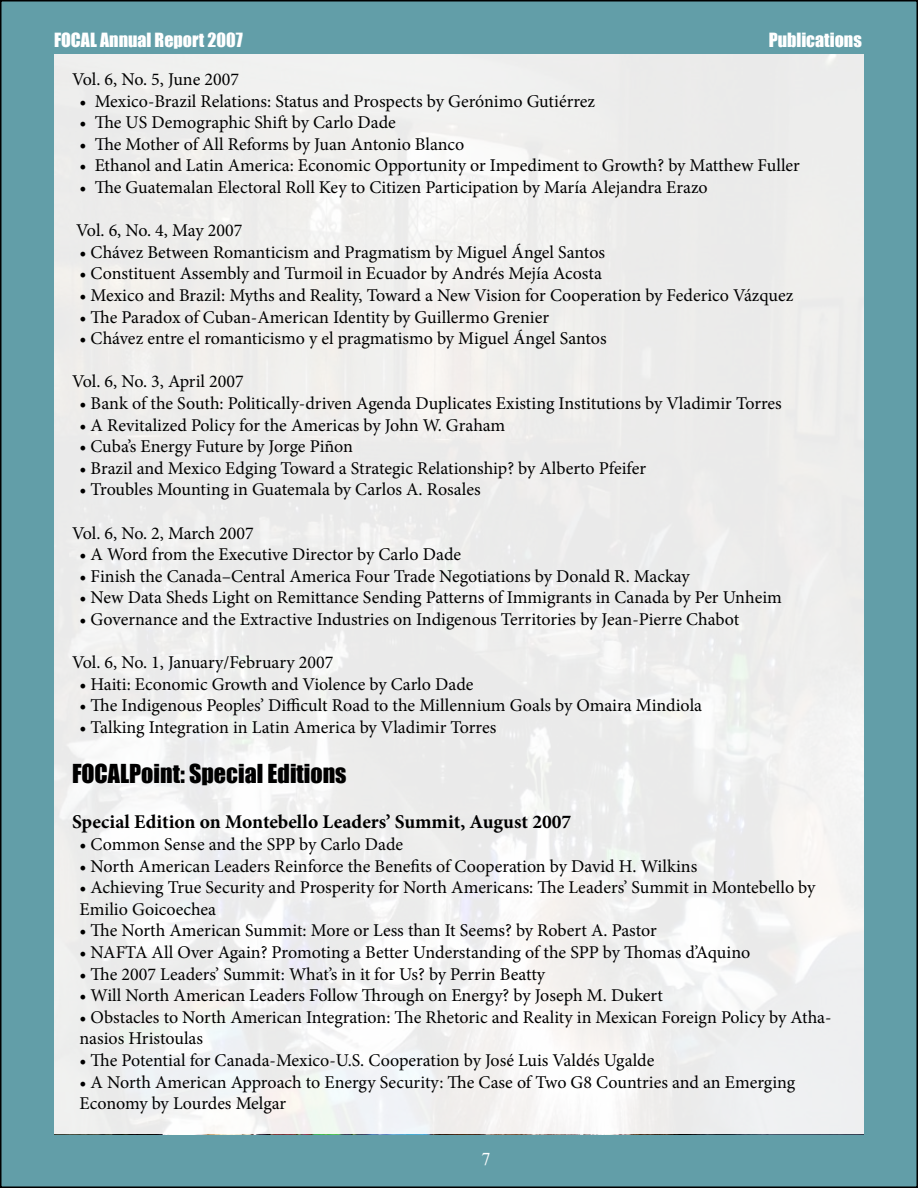
<style>
.page{position:relative;width:918px;height:1188px;background:#fff}
.page>*{position:absolute;margin:0;border:0;box-sizing:border-box;transform-origin:0 0}
.t1{font:24px "Impact";color:#000}
.t2{font:700 19.5px "Minion Pro";color:#000}
.t3{font:18px/21.6px "Minion Pro";color:#000}
.t4{font:18px "Impact";color:#fff}
.t5{font:18px "Times New Roman";color:#fff}
</style>
<div class="page">
<div style="left:1px;top:1px;width:916px;height:1186px;background:#629ea8"></div>
<div style="left:54px;top:54px;width:810px;height:1080px;background:linear-gradient(to bottom,#edeceb,#f1f2f2)"></div>
<p class="t4" style="left:54px;top:26px;width:190px">FOCAL Annual Report 2007</p>
<p class="t4" style="left:769px;top:26px;width:95px">Publications</p>
<p class="t3" style="left:72px;top:69px;width:169px">Vol. 6, No. 5, June 2007</p>
<p class="t3" style="left:80px;top:90px;width:517px">• Mexico-Brazil Relations: Status and Prospects by Gerónimo Gutiérrez</p>
<p class="t3" style="left:80px;top:112px;width:318px">• The US Demographic Shift by Carlo Dade</p>
<p class="t3" style="left:80px;top:133px;width:386px">• The Mother of All Reforms by Juan Antonio Blanco</p>
<p class="t3" style="left:80px;top:155px;width:722px">• Ethanol and Latin America: Economic Opportunity or Impediment to Growth? by Matthew Fuller</p>
<p class="t3" style="left:80px;top:177px;width:630px">• The Guatemalan Electoral Roll Key to Citizen Participation by María Alejandra Erazo</p>
<p class="t3" style="left:76px;top:220px;width:168px">Vol. 6, No. 4, May 2007</p>
<p class="t3" style="left:80px;top:241px;width:527px">• Chávez Between Romanticism and Pragmatism by Miguel Ángel Santos</p>
<p class="t3" style="left:80px;top:263px;width:524px">• Constituent Assembly and Turmoil in Ecuador by Andrés Mejía Acosta</p>
<p class="t3" style="left:80px;top:285px;width:715px">• Mexico and Brazil: Myths and Reality, Toward a New Vision for Cooperation by Federico Vázquez</p>
<p class="t3" style="left:80px;top:306px;width:471px">• The Paradox of Cuban-American Identity by Guillermo Grenier</p>
<p class="t3" style="left:80px;top:328px;width:529px">• Chávez entre el romanticismo y el pragmatismo by Miguel Ángel Santos</p>
<p class="t3" style="left:72px;top:371px;width:173px">Vol. 6, No. 3, April 2007</p>
<p class="t3" style="left:80px;top:393px;width:704px">• Bank of the South: Politically-driven Agenda Duplicates Existing Institutions by Vladimir Torres</p>
<p class="t3" style="left:80px;top:414px;width:427px">• A Revitalized Policy for the Americas by John W. Graham</p>
<p class="t3" style="left:80px;top:436px;width:275px">• Cuba’s Energy Future by Jorge Piñon</p>
<p class="t3" style="left:80px;top:457px;width:568px">• Brazil and Mexico Edging Toward a Strategic Relationship? by Alberto Pfeifer</p>
<p class="t3" style="left:80px;top:479px;width:403px">• Troubles Mounting in Guatemala by Carlos A. Rosales</p>
<p class="t3" style="left:72px;top:522px;width:183px">Vol. 6, No. 2, March 2007</p>
<p class="t3" style="left:80px;top:544px;width:383px">• A Word from the Executive Director by Carlo Dade</p>
<p class="t3" style="left:80px;top:565px;width:612px">• Finish the Canada–Central America Four Trade Negotiations by Donald R. Mackay</p>
<p class="t3" style="left:80px;top:587px;width:704px">• New Data Sheds Light on Remittance Sending Patterns of Immigrants in Canada by Per Unheim</p>
<p class="t3" style="left:80px;top:609px;width:661px">• Governance and the Extractive Industries on Indigenous Territories by Jean-Pierre Chabot</p>
<p class="t3" style="left:72px;top:652px;width:263px">Vol. 6, No. 1, January/February 2007</p>
<p class="t3" style="left:80px;top:673px;width:396px">• Haiti: Economic Growth and Violence by Carlo Dade</p>
<p class="t3" style="left:80px;top:695px;width:624px">• The Indigenous Peoples’ Difficult Road to the Millennium Goals by Omaira Mindiola</p>
<p class="t3" style="left:80px;top:717px;width:418px">• Talking Integration in Latin America by Vladimir Torres</p>
<h1 class="t1" style="left:72px;top:755px;width:276px">FOCALPoint: Special Editions</h1>
<p class="t2" style="left:72px;top:809px;width:501px">Special Edition on Montebello Leaders’ Summit, August 2007</p>
<p class="t3" style="left:80px;top:834px;width:325px">• Common Sense and the SPP by Carlo Dade</p>
<p class="t3" style="left:80px;top:855px;width:619px">• North American Leaders Reinforce the Benefits of Cooperation by David H. Wilkins</p>
<p class="t3" style="left:80px;top:877px;width:737px">• Achieving True Security and Prosperity for North Americans: The Leaders’ Summit in Montebello by<br>Emilio Goicoechea</p>
<p class="t3" style="left:80px;top:920px;width:579px">• The North American Summit: More or Less than It Seems? by Robert A. Pastor</p>
<p class="t3" style="left:80px;top:942px;width:672px">• NAFTA All Over Again? Promoting a Better Understanding of the SPP by Thomas d’Aquino</p>
<p class="t3" style="left:80px;top:963px;width:467px">• The 2007 Leaders’ Summit: What’s in it for Us? by Perrin Beatty</p>
<p class="t3" style="left:80px;top:985px;width:585px">• Will North American Leaders Follow Through on Energy? by Joseph M. Dukert</p>
<p class="t3" style="left:80px;top:1006px;width:754px">• Obstacles to North American Integration: The Rhetoric and Reality in Mexican Foreign Policy by Atha&shy;nasios Hristoulas</p>
<p class="t3" style="left:80px;top:1050px;width:576px">• The Potential for Canada-Mexico-U.S. Cooperation by José Luis Valdés Ugalde</p>
<p class="t3" style="left:80px;top:1071px;width:717px">• A North American Approach to Energy Security: The Case of Two G8 Countries and an Emerging<br>Economy by Lourdes Melgar</p>
<p class="t5" style="left:482px;top:1147px;width:10px">7</p>
</div>
